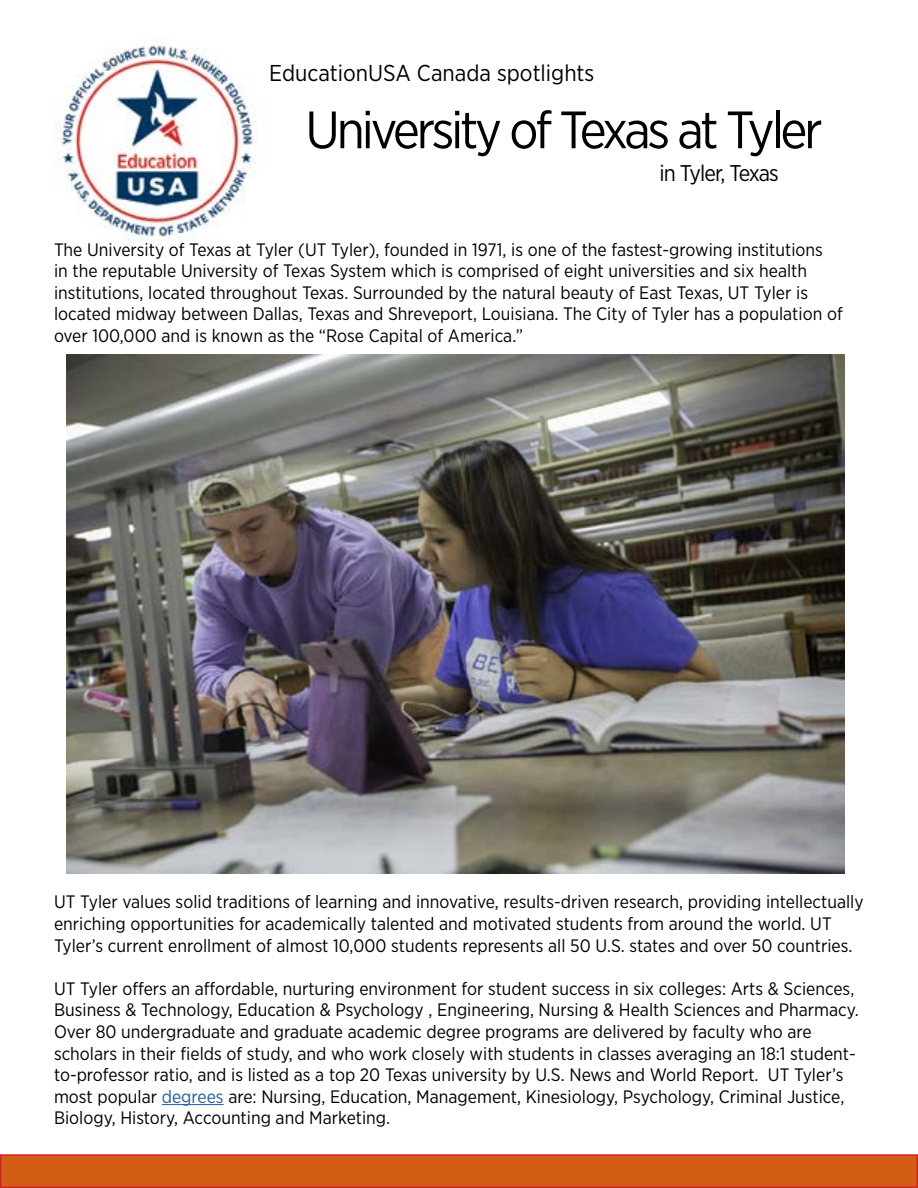
<style>
.page{position:relative;width:918px;height:1188px;background:#fff}
.page>*{position:absolute;margin:0;border:0;box-sizing:border-box;transform-origin:0 0}
.t1{font:52.5px "Gotham Narrow";letter-spacing:-.06em;color:#000}
.t2{font:22.95px "Gotham Narrow";color:#000}
.t3{font:22.65px "Gotham Narrow";letter-spacing:-.04em;color:#000}
.t4{font:18px/21.6px "Gotham Narrow";color:#000}
.s1{color:#215e9e}
</style>
<div class="page">
<img style="left:53px;top:45px;width:215px;height:195px">
<hr style="left:162px;top:1104px;width:62px;height:1px;background:#215e9e">
<img style="left:66px;top:355px;width:779px;height:519px">
<div style="left:1px;top:1155px;width:916px;height:32px;background:#d35e13"></div>
<div style="left:0;top:1154px;width:918px;height:34px;border:2px solid #d2232a"></div>
<p class="t2" style="left:269px;top:59px;width:327px">EducationUSA Canada spotlights</p>
<h1 class="t1" style="left:305px;top:97px;width:519px">University of Texas at Tyler</h1>
<p class="t3" style="left:659px;top:159px;width:121px">in Tyler, Texas</p>
<p class="t4" style="left:54px;top:238px;width:790px">The University of Texas at Tyler (UT Tyler), founded in 1971, is one of the fastest-growing institutions<br>in the reputable University of Texas System which is comprised of eight universities and six health institutions, located throughout Texas. Surrounded by the natural beauty of East Texas, UT Tyler is located midway between Dallas, Texas and Shreveport, Louisiana. The City of Tyler has a population of over 100,000 and is known as the “Rose Capital of America.”</p>
<p class="t4" style="left:54px;top:891px;width:811px">UT Tyler values solid traditions of learning and innovative, results-driven research, providing intellectually enriching opportunities for academically talented and motivated students from around the world. UT<br>Tyler’s current enrollment of almost 10,000 students represents all 50 U.S. states and over 50 countries.</p>
<p class="t4" style="left:54px;top:977px;width:806px">UT Tyler offers an affordable, nurturing environment for student success in six colleges: Arts &amp; Sciences, Business &amp; Technology, Education &amp; Psychology , Engineering, Nursing &amp; Health Sciences and Pharmacy.<br>Over 80 undergraduate and graduate academic degree programs are delivered by faculty who are scholars in their fields of study, and who work closely with students in classes averaging an 18:1 student&shy;to-professor ratio, and is listed as a top 20 Texas university by U.S. News and World Report. UT Tyler’s most popular <span class="s1">degrees</span> are: Nursing, Education, Management, Kinesiology, Psychology, Criminal Justice, Biology, History, Accounting and Marketing.</p>
</div>
